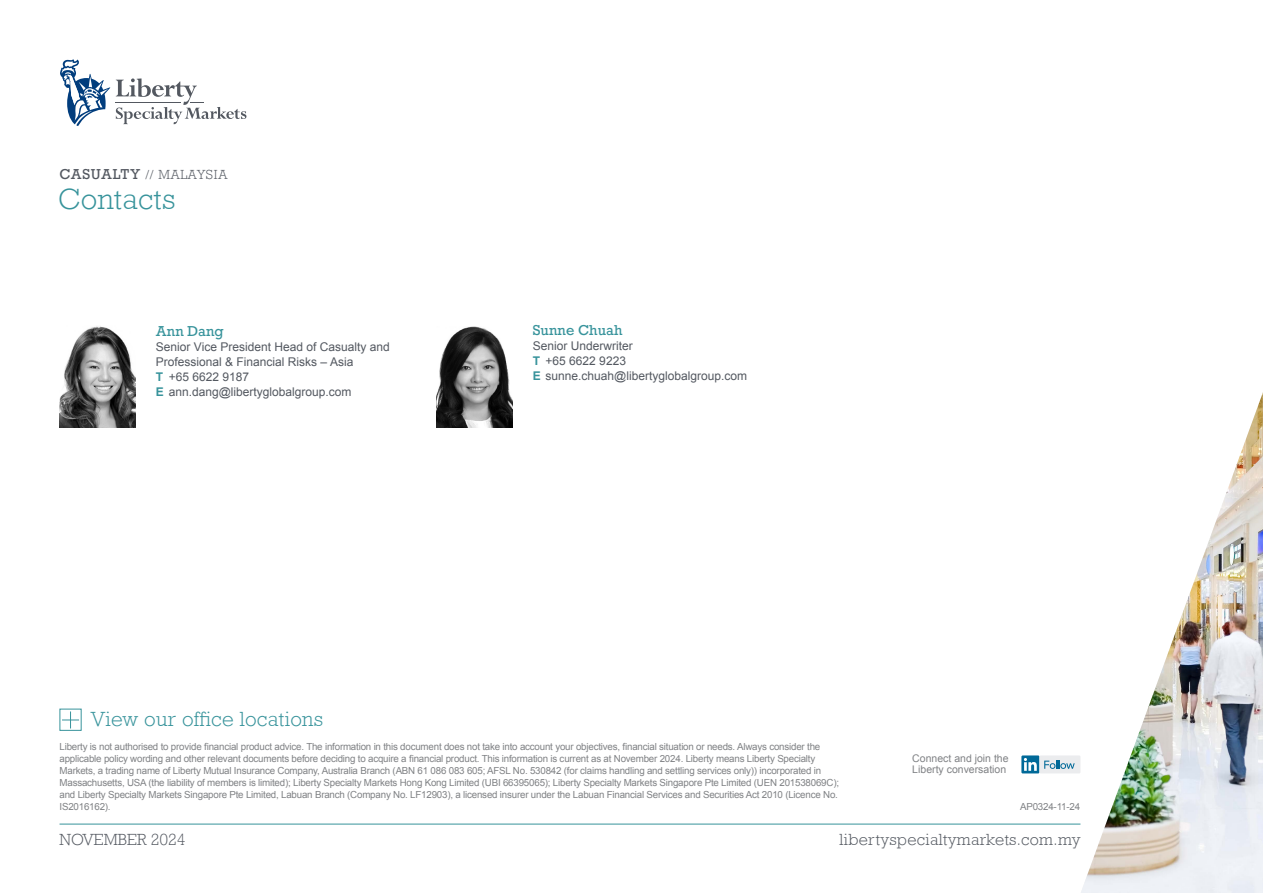
<style>
.page{position:relative;width:1263px;height:893px;background:#fff}
.page>*{position:absolute;margin:0;border:0;box-sizing:border-box;transform-origin:0 0}
.t1{font:300 30px "Rockwell Std";letter-spacing:.015em;color:#37939b}
.t2{font:300 21px "Rockwell Std";letter-spacing:.015em;color:#37939b}
.URL{font:300 16.5px "Rockwell Std";letter-spacing:.02em;color:#535860}
.DATE{font:300 16.5px "Rockwell Std";color:#535860}
.PRODUCT_LINE{font:300 13.5px "Rockwell Std";letter-spacing:.05em;color:#535860}
.NAME{font:13.5px "Rockwell";color:#37939b}
.NAME_DETAILS{font:12px "Arial";color:#535860}
.NAME-2{font:12px/15px "Arial";color:#535860}
.t3{font:10.5px/10.5px "Arial";color:#808285}
.PAGE_NUMBER_-_DATE{font:9.75px/12px "Arial";letter-spacing:-.02em;color:#808285}
.s1{font-family:"Rockwell";font-weight:400}
.s2{font-weight:700;color:#37939b}
</style>
<div class="page">
<img style="left:1081px;top:392px;width:182px;height:501px">
<div style="left:1021px;top:755px;width:18px;height:18px;background:#006998"></div>
<svg style="left:1024px;top:758px;width:13px;height:13px"></svg>
<div style="left:1039px;top:755px;width:41px;height:18px;background:#ebecee"></div>
<svg style="left:1044px;top:760px;width:31px;height:9px"></svg>
<svg style="left:62px;top:711px;width:17px;height:17px"></svg>
<hr style="left:60px;top:824px;width:1020px;height:1px;background:#37939b">
<svg style="left:60px;top:59px;width:50px;height:67px"></svg>
<svg style="left:116px;top:78px;width:130px;height:46px"></svg>
<img style="left:60px;top:326px;width:76px;height:101px">
<img style="left:436px;top:327px;width:76px;height:100px">
<p class="PRODUCT_LINE" style="left:60px;top:166px;width:169px"><span class="s1">CASUALTY</span> // MALAYSIA</p>
<p class="t1" style="left:58px;top:182px;width:119px">Contacts</p>
<p class="NAME" style="left:156px;top:322px;width:69px">Ann Dang</p>
<p class="NAME-2" style="left:156px;top:339px;width:235px">Senior Vice President Head of Casualty and<br>Professional &amp; Financial Risks – Asia</p>
<p class="NAME_DETAILS" style="left:156px;top:368px;width:95px"><span class="s2">T</span> +65 6622 9187</p>
<p class="NAME_DETAILS" style="left:156px;top:383px;width:197px"><span class="s2">E</span> ann.dang@libertyglobalgroup.com</p>
<p class="NAME" style="left:533px;top:322px;width:91px">Sunne Chuah</p>
<p class="NAME-2" style="left:533px;top:339px;width:102px">Senior Underwriter</p>
<p class="NAME_DETAILS" style="left:533px;top:353px;width:95px"><span class="s2">T</span> +65 6622 9223</p>
<p class="NAME_DETAILS" style="left:533px;top:368px;width:216px"><span class="s2">E</span> sunne.chuah@libertyglobalgroup.com</p>
<p class="t2" style="left:91px;top:707px;width:234px">View our office locations</p>
<p class="PAGE_NUMBER_-_DATE" style="left:60px;top:741px;width:781px">Liberty is not authorised to provide financial product advice. The information in this document does not take into account your objectives, financial situation or needs. Always consider the applicable policy wording and other relevant documents before deciding to acquire a financial product. This information is current as at November 2024. Liberty means Liberty Specialty Markets, a trading name of Liberty Mutual Insurance Company, Australia Branch (ABN 61 086 083 605; AFSL No. 530842 (for claims handling and settling services only)) incorporated in Massachusetts, USA (the liability of members is limited); Liberty Specialty Markets Hong Kong Limited (UBI 66395065); Liberty Specialty Markets Singapore Pte Limited (UEN 201538069C); and Liberty Specialty Markets Singapore Pte Limited, Labuan Branch (Company No. LF12903), a licensed insurer under the Labuan Financial Services and Securities Act 2010 (Licence No.<br>IS2016162).</p>
<p class="t3" style="left:912px;top:753px;width:98px">Connect and join the<br>Liberty conversation</p>
<p class="PAGE_NUMBER_-_DATE" style="left:1020px;top:801px;width:62px">AP0324-11-24</p>
<p class="DATE" style="left:60px;top:830px;width:128px">NOVEMBER 2024</p>
<p class="URL" style="left:840px;top:830px;width:242px">libertyspecialtymarkets.com.my</p>
</div>
